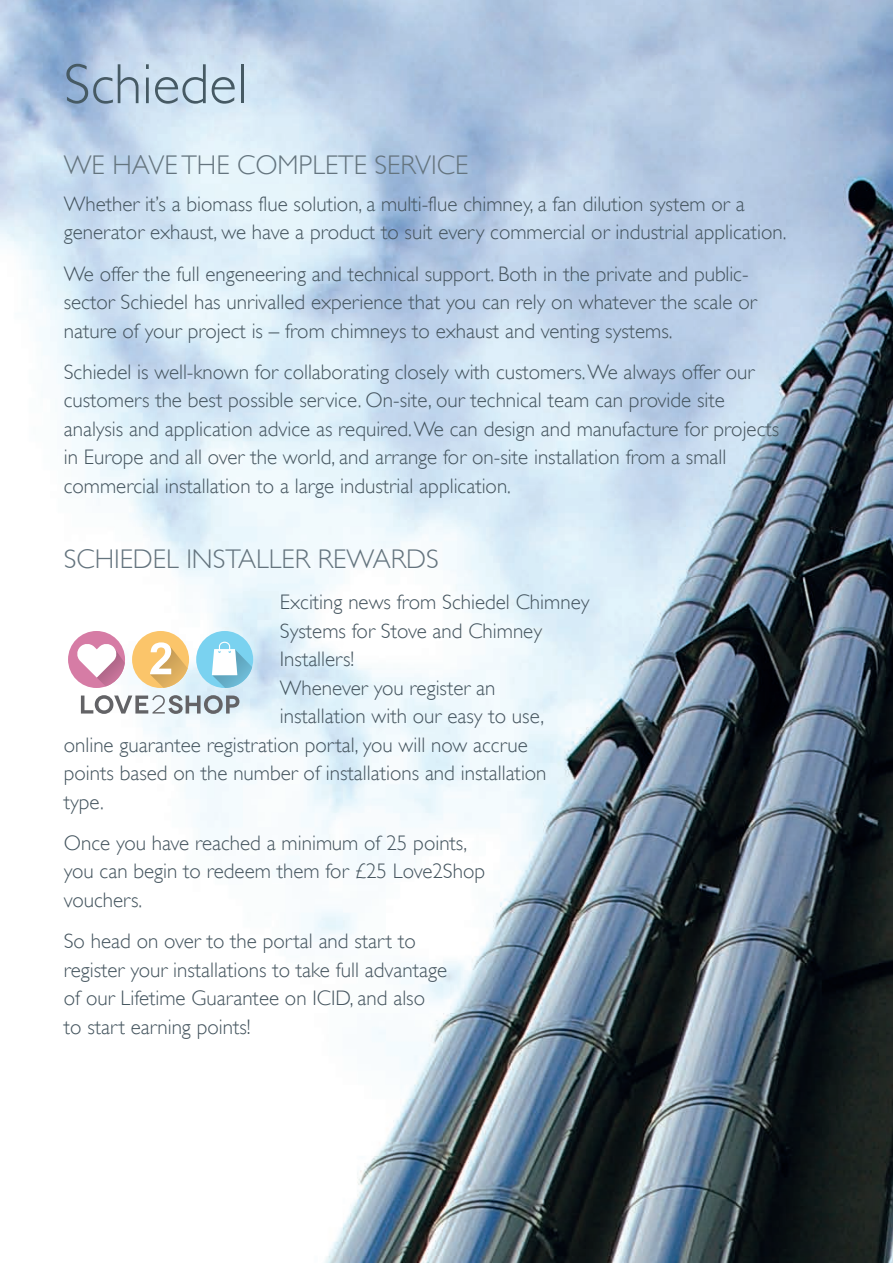
<style>
.page{position:relative;width:893px;height:1263px;background:#fff}
.page>*{position:absolute;margin:0;border:0;box-sizing:border-box;transform-origin:0 0}
.t1{font:300 57px "Gill Alt One";color:#465a64}
.Paragraph_Style_1{font:300 27px "Gill Alt One";color:#64747e}
.Paragraph_Style_1-2{font:300 21px/28.5px "Gill Alt One";color:#45555f}
</style>
<div class="page">
<img style="left:0;top:0;width:893px;height:1263px">
<div style="left:68px;top:631px;width:57px;height:57px;background:#d67ca5;border-radius:50%"></div>
<svg style="left:76px;top:643px;width:49px;height:43px"></svg>
<div style="left:132px;top:631px;width:57px;height:57px;background:#fbc56a;border-radius:50%"></div>
<svg style="left:150px;top:642px;width:38px;height:46px"></svg>
<svg style="left:81px;top:695px;width:158px;height:19px"></svg>
<div style="left:196px;top:631px;width:57px;height:57px;background:#7ad2f0;border-radius:50%"></div>
<svg style="left:212px;top:642px;width:40px;height:46px"></svg>
<p class="t1" style="left:64px;top:51px;width:185px">Schiedel</p>
<p class="Paragraph_Style_1" style="left:64px;top:149px;width:406px">WE HAVE THE COMPLETE SERVICE</p>
<p class="Paragraph_Style_1-2" style="left:64px;top:189px;width:724px">Whether it’s a biomass flue solution, a multi-flue chimney, a fan dilution system or a generator exhaust, we have a product to suit every commercial or industrial application.</p>
<p class="Paragraph_Style_1-2" style="left:64px;top:259px;width:694px">We offer the full engeneering and technical support. Both in the private and public&shy;sector Schiedel has unrivalled experience that you can rely on whatever the scale or nature of your project is – from chimneys to exhaust and venting systems.</p>
<p class="Paragraph_Style_1-2" style="left:64px;top:357px;width:717px">Schiedel is well-known for collaborating closely with customers. We always offer our customers the best possible service. On-site, our technical team can provide site analysis and application advice as required. We can design and manufacture for projects in Europe and all over the world, and arrange for on-site installation from a small commercial installation to a large industrial application.</p>
<p class="Paragraph_Style_1" style="left:64px;top:543px;width:377px">SCHIEDEL INSTALLER REWARDS</p>
<p class="Paragraph_Style_1-2" style="left:280px;top:588px;width:311px">Exciting news from Schiedel Chimney</p>
<p class="Paragraph_Style_1-2" style="left:280px;top:616px;width:264px">Systems for Stove and Chimney</p>
<p class="Paragraph_Style_1-2" style="left:280px;top:645px;width:76px">Installers!</p>
<p class="Paragraph_Style_1-2" style="left:280px;top:673px;width:217px">Whenever you register an</p>
<p class="Paragraph_Style_1-2" style="left:280px;top:702px;width:266px">installation with our easy to use,</p>
<p class="Paragraph_Style_1-2" style="left:64px;top:730px;width:466px">online guarantee registration portal, you will now accrue</p>
<p class="Paragraph_Style_1-2" style="left:64px;top:759px;width:484px">points based on the number of installations and installation</p>
<p class="Paragraph_Style_1-2" style="left:64px;top:787px;width:42px">type.</p>
<p class="Paragraph_Style_1-2" style="left:64px;top:828px;width:423px">Once you have reached a minimum of 25 points, you can begin to redeem them for £25 Love2Shop vouchers.</p>
<p class="Paragraph_Style_1-2" style="left:64px;top:927px;width:385px">So head on over to the portal and start to register your installations to take full advantage of our Lifetime Guarantee on ICID, and also to start earning points!</p>
</div>
